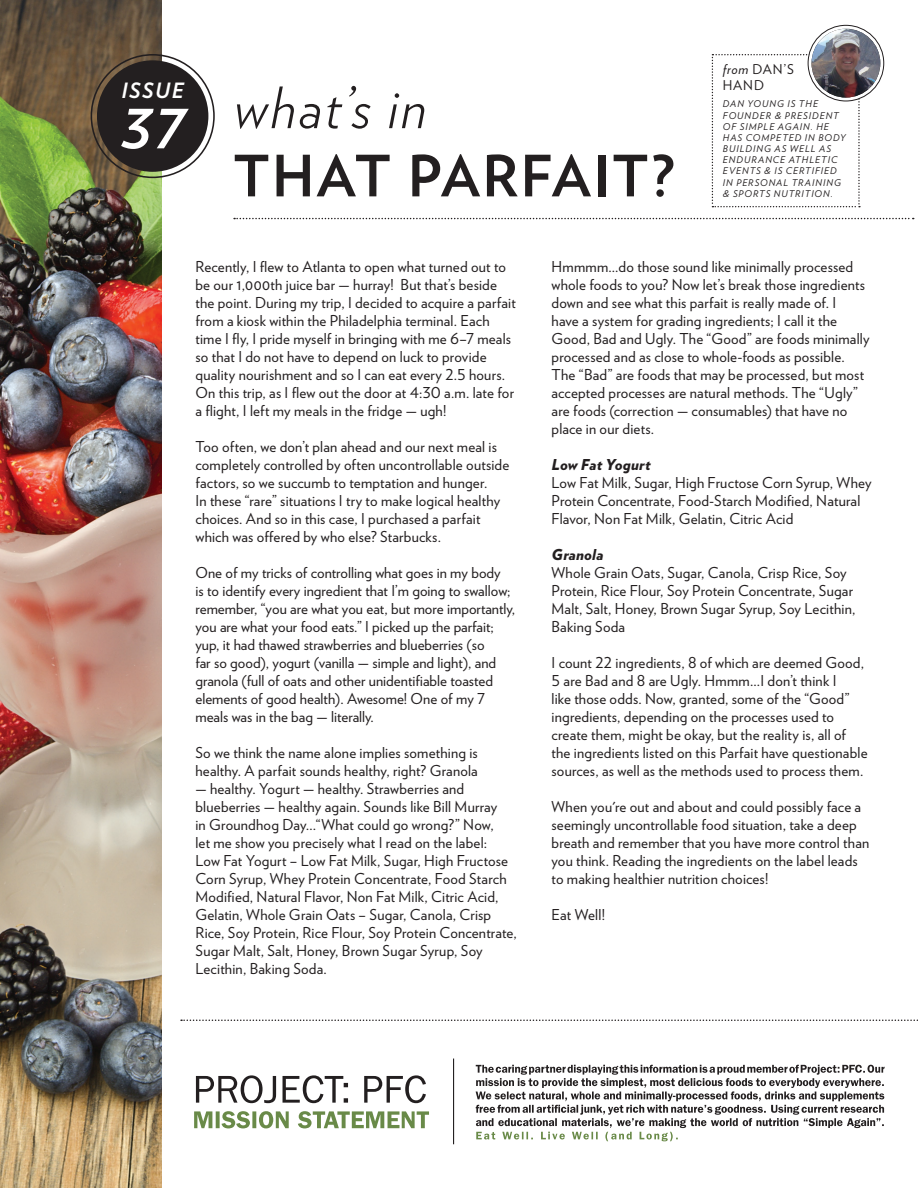
<style>
.page{position:relative;width:918px;height:1188px;background:#fff}
.page>*{position:absolute;margin:0;border:0;box-sizing:border-box;transform-origin:0 0}
.t1{font:700 56.85px/68.2px "Verlag";letter-spacing:.04em;color:#231f20}
.t2{font:italic 700 21px "Verlag";letter-spacing:.08em;color:#fff}
.t3{font:15px/18px "Verlag";letter-spacing:.01em;color:#231f20}
.t4{font:italic 900 15px "Verlag";letter-spacing:.01em;color:#231f20}
.t5{font:13.5px/16.2px "Verlag";letter-spacing:.065em;color:#231f20}
.t6{font:italic 9.3px/11.1px "Verlag";letter-spacing:.11em;color:#231f20}
.s1{font-weight:300;font-style:italic}
.s2{font-style:italic}
</style>
<div class="page">
<img style="left:0;top:0;width:162px;height:1188px">
<svg style="left:712px;top:54px;width:148px;height:153px"></svg>
<div style="left:97px;top:60px;width:111px;height:112px;background:#231f20;border-radius:50%"></div>
<div style="left:91px;top:54px;width:124px;height:124px;border:2px solid #231f20;border-radius:50%"></div>
<svg style="left:234px;top:218px;width:680px;height:1px"></svg>
<svg style="left:181px;top:1020px;width:737px;height:1px"></svg>
<svg style="left:808px;top:25px;width:76px;height:76px"></svg>
<div style="left:808px;top:25px;width:76px;height:76px;border:1px solid #231f20;border-radius:50%"></div>
<img style="left:812px;top:29px;width:68px;height:69px;border-radius:34px">
<svg style="left:194px;top:1111px;width:235px;height:17px"></svg>
<svg style="left:196px;top:1075px;width:230px;height:28px"></svg>
<hr style="left:453px;top:1059px;width:1px;height:85px;background:#231f20">
<svg style="left:476px;top:1065px;width:409px;height:76px"></svg>
<h2 class="t2" style="left:121px;top:74px;width:64px">ISSUE</h2>
<h1 class="t1" style="left:233px;top:71px;width:443px;text-indent:-112px"><sub>37</sub> <span class="s1">what’s in<br></span>THAT PARFAIT?</h1>
<p class="t5" style="left:723px;top:60px;width:73px"><span class="s2">from</span> DAN’S<br>HAND</p>
<p class="t6" style="left:723px;top:98px;width:124px">DAN YOUNG IS THE<br>FOUNDER &amp; PRESIDENT<br>OF SIMPLE AGAIN. HE<br>HAS COMPETED IN BODY<br>BUILDING AS WELL AS<br>ENDURANCE ATHLETIC<br>EVENTS &amp; IS CERTIFIED<br>IN PERSONAL TRAINING &amp; SPORTS NUTRITION.</p>
<p class="t3" style="left:195px;top:257px;width:322px">Recently, I flew to Atlanta to open what turned out to be our 1,000th juice bar — hurray! But that’s beside the point. During my trip, I decided to acquire a parfait from a kiosk within the Philadelphia terminal. Each time I fly, I pride myself in bringing with me 6–7 meals so that I do not have to depend on luck to provide quality nourishment and so I can eat every 2.5 hours.<br>On this trip, as I flew out the door at 4:30 a.m. late for a flight, I left my meals in the fridge — ugh!</p>
<p class="t3" style="left:195px;top:437px;width:315px">Too often, we don’t plan ahead and our next meal is completely controlled by often uncontrollable outside factors, so we succumb to temptation and hunger.<br>In these “rare” situations I try to make logical healthy choices. And so in this case, I purchased a parfait which was offered by who else? Starbucks.</p>
<p class="t3" style="left:195px;top:563px;width:321px">One of my tricks of controlling what goes in my body<br>is to identify every ingredient that I’m going to swallow; remember, “you are what you eat, but more importantly, you are what your food eats.” I picked up the parfait; yup, it had thawed strawberries and blueberries (so<br>far so good), yogurt (vanilla — simple and light), and granola (full of oats and other unidentifiable toasted elements of good health). Awesome! One of my 7 meals was in the bag — literally.</p>
<p class="t3" style="left:195px;top:743px;width:284px">So we think the name alone implies something is healthy. A parfait sounds healthy, right? Granola</p>
<p class="t3" style="left:195px;top:779px;width:323px">— healthy. Yogurt — healthy. Strawberries and blueberries — healthy again. Sounds like Bill Murray<br>in Groundhog Day…“What could go wrong?” Now,<br>let me show you precisely what I read on the label:<br>Low Fat Yogurt – Low Fat Milk, Sugar, High Fructose Corn Syrup, Whey Protein Concentrate, Food Starch Modified, Natural Flavor, Non Fat Milk, Citric Acid, Gelatin, Whole Grain Oats – Sugar, Canola, Crisp Rice, Soy Protein, Rice Flour, Soy Protein Concentrate, Sugar Malt, Salt, Honey, Brown Sugar Syrup, Soy Lecithin, Baking Soda.</p>
<p class="t3" style="left:552px;top:257px;width:320px">Hmmmm...do those sound like minimally processed whole foods to you? Now let’s break those ingredients down and see what this parfait is really made of. I<br>have a system for grading ingredients; I call it the Good, Bad and Ugly. The “Good” are foods minimally processed and as close to whole-foods as possible.<br>The “Bad” are foods that may be processed, but most accepted processes are natural methods. The “Ugly” are foods (correction — consumables) that have no place in our diets.</p>
<p class="t4" style="left:552px;top:452px;width:101px">Low Fat Yogurt</p>
<p class="t3" style="left:552px;top:473px;width:322px">Low Fat Milk, Sugar, High Fructose Corn Syrup, Whey<br>Protein Concentrate, Food-Starch Modified, Natural<br>Flavor, Non Fat Milk, Gelatin, Citric Acid</p>
<p class="t4" style="left:552px;top:542px;width:53px">Granola</p>
<p class="t3" style="left:552px;top:563px;width:305px">Whole Grain Oats, Sugar, Canola, Crisp Rice, Soy Protein, Rice Flour, Soy Protein Concentrate, Sugar Malt, Salt, Honey, Brown Sugar Syrup, Soy Lecithin, Baking Soda</p>
<p class="t3" style="left:552px;top:653px;width:318px">I count 22 ingredients, 8 of which are deemed Good, 5 are Bad and 8 are Ugly. Hmmm...I don’t think I<br>like those odds. Now, granted, some of the “Good” ingredients, depending on the processes used to create them, might be okay, but the reality is, all of the ingredients listed on this Parfait have questionable sources, as well as the methods used to process them.</p>
<p class="t3" style="left:552px;top:797px;width:319px">When you're out and about and could possibly face a seemingly uncontrollable food situation, take a deep breath and remember that you have more control than you think. Reading the ingredients on the label leads to making healthier nutrition choices!</p>
<p class="t3" style="left:552px;top:905px;width:55px">Eat Well!</p>
</div>
